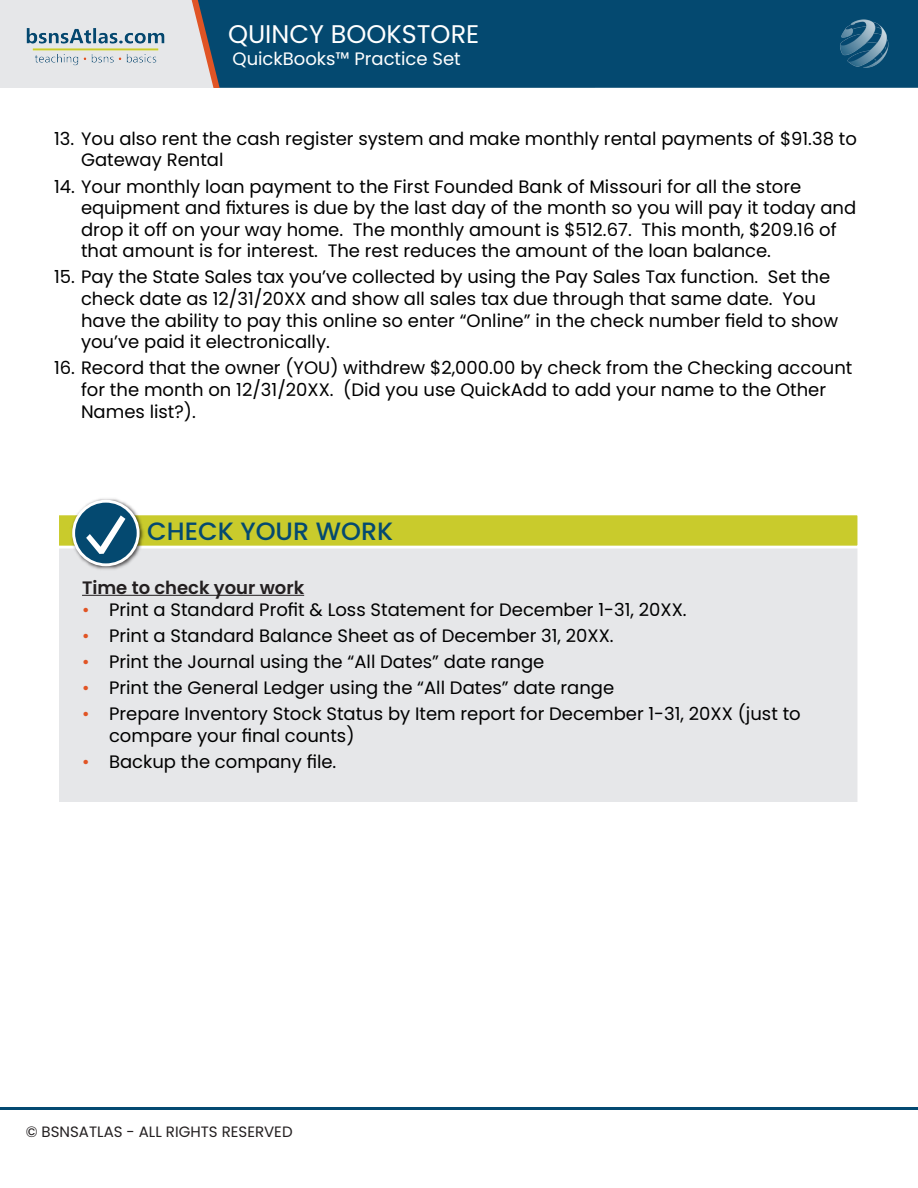
<style>
.page{position:relative;width:918px;height:1188px;background:#fff}
.page>*{position:absolute;margin:0;border:0;box-sizing:border-box;transform-origin:0 0}
.t1{font:25.5px "Poppins";color:#fff}
.t2{font:500 25.05px "Poppins";color:#044970}
.t3{font:18px/21.6px "Poppins";color:#000}
.t4{font:18px "Poppins";color:#fff}
.t5{font:600 18px "Poppins";color:#231f20}
.t6{font:15px "Poppins";color:#231f20}
.s1{color:#e15525}
</style>
<div class="page">
<div style="left:0;top:0;width:594px;height:88px;background:#e6e7e9"></div>
<div style="left:223px;top:0;width:695px;height:88px;background:#044970"></div>
<svg style="left:191px;top:0;width:32px;height:88px"></svg>
<img style="left:26px;top:28px;width:139px;height:38px">
<hr style="left:0;top:1107px;width:918px;height:3px;background:#034971">
<img style="left:835px;top:16px;width:58px;height:54px">
<div style="left:59px;top:549px;width:799px;height:253px;background:#e6e7e9"></div>
<div style="left:58px;top:514px;width:801px;height:33px;background:#c9cb2c"></div>
<div style="left:56px;top:512px;width:804px;height:37px;border:3px solid #fff"></div>
<img style="left:68px;top:498px;width:78px;height:75px">
<svg style="left:74px;top:501px;width:64px;height:64px;background:#1f5c7f"></svg>
<div style="left:72px;top:500px;width:68px;height:66px;border:3px solid #fff;border-radius:50%"></div>
<svg style="left:86px;top:515px;width:39px;height:39px;background:#3e7391"></svg>
<hr style="left:82px;top:595px;width:222px;height:1px;background:#231f20">
<h1 class="t1" style="left:228px;top:20px;width:253px">QUINCY BOOKSTORE</h1>
<p class="t4" style="left:232px;top:48px;width:230px">QuickBooks™ Practice Set</p>
<p class="t3" style="left:81px;top:128px;width:777px;text-indent:-27px">13. You also rent the cash register system and make monthly rental payments of $91.38 to<br>Gateway Rental</p>
<p class="t3" style="left:81px;top:176px;width:777px;text-indent:-27px">14. Your monthly loan payment to the First Founded Bank of Missouri for all the store equipment and fixtures is due by the last day of the month so you will pay it today and drop it off on your way home. The monthly amount is $512.67. This month, $209.16 of that amount is for interest. The rest reduces the amount of the loan balance.</p>
<p class="t3" style="left:81px;top:266px;width:759px;text-indent:-27px">15. Pay the State Sales tax you’ve collected by using the Pay Sales Tax function. Set the check date as 12/31/20XX and show all sales tax due through that same date. You have the ability to pay this online so enter “Online” in the check number field to show you’ve paid it electronically.</p>
<p class="t3" style="left:81px;top:357px;width:773px;text-indent:-27px">16. Record that the owner (YOU) withdrew $2,000.00 by check from the Checking account for the month on 12/31/20XX. (Did you use QuickAdd to add your name to the Other<br>Names list?).</p>
<h2 class="t2" style="left:147px;top:516px;width:247px">CHECK YOUR WORK</h2>
<p class="t5" style="left:82px;top:577px;width:224px">Time to check your work</p>
<p class="t3" style="left:82px;top:599px;width:606px"><span class="s1">•</span> Print a Standard Profit &amp; Loss Statement for December 1-31, 20XX.</p>
<p class="t3" style="left:82px;top:625px;width:533px"><span class="s1">•</span> Print a Standard Balance Sheet as of December 31, 20XX.</p>
<p class="t3" style="left:82px;top:651px;width:464px"><span class="s1">•</span> Print the Journal using the “All Dates” date range</p>
<p class="t3" style="left:82px;top:677px;width:534px"><span class="s1">•</span> Print the General Ledger using the “All Dates” date range</p>
<p class="t3" style="left:109px;top:703px;width:693px;text-indent:-27px"><span class="s1">•</span> Prepare Inventory Stock Status by Item report for December 1-31, 20XX (just to compare your final counts)</p>
<p class="t3" style="left:82px;top:751px;width:256px"><span class="s1">•</span> Backup the company file.</p>
<p class="t6" style="left:26px;top:1123px;width:268px">© BSNSATLAS - ALL RIGHTS RESERVED</p>
</div>
